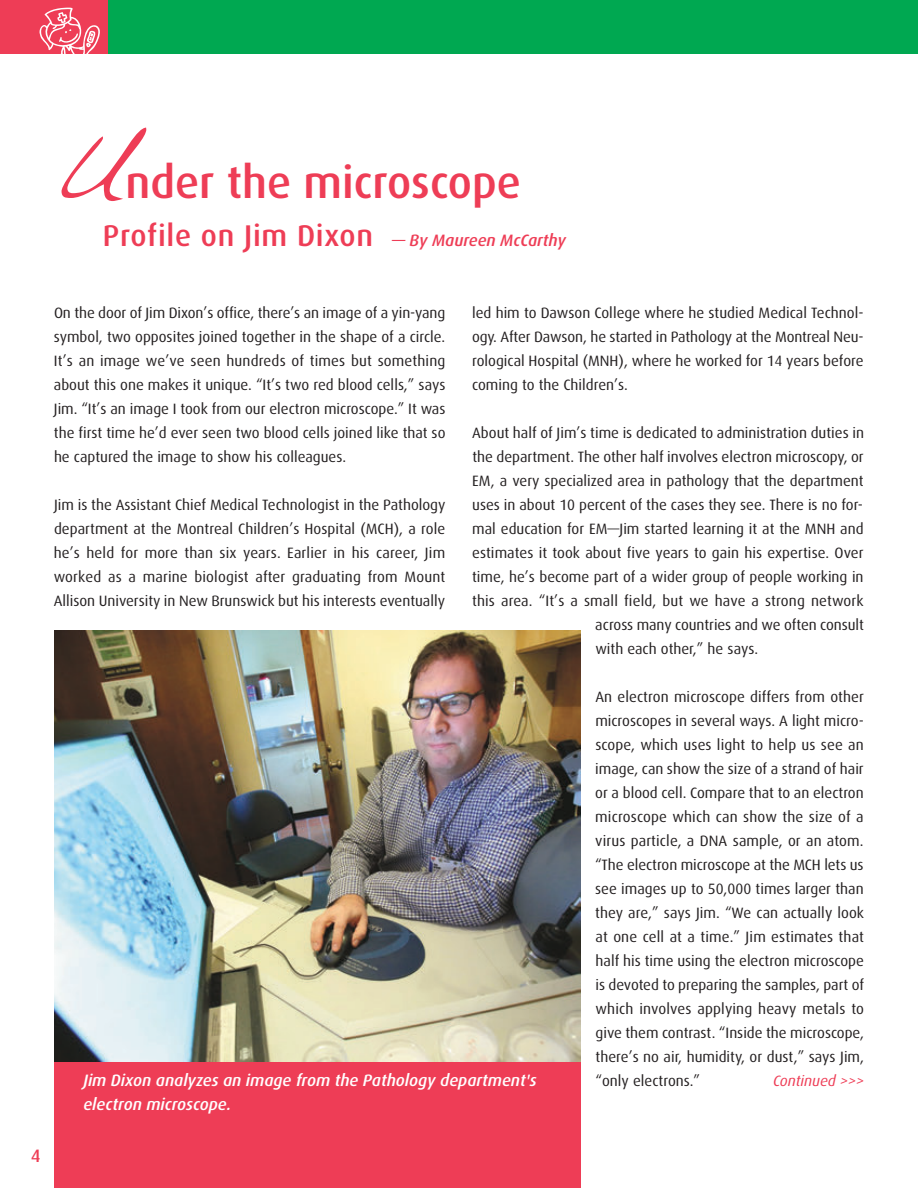
<style>
.page{position:relative;width:918px;height:1188px;background:#fff}
.page>*{position:absolute;margin:0;border:0;box-sizing:border-box;transform-origin:0 0}
.t1{font:102px "Handwriting Dakota";color:#ee3d56}
.t2{font:500 45px "Dax";color:#ee3d56}
.t3{font:500 18px "Dax";color:#ee3d56}
.t4{font:italic 500 16.5px "Dax";color:#fff}
.t5{font:italic 500 16.5px "Dax";color:#ee3d56}
.t6{font:15px/24px "Dax";color:#231f20;text-align:justify}
.t7{font:italic 15px "Dax";color:#ee3d56}
.s1{font-style:normal;font-size:30px}
</style>
<div class="page">
<img style="left:54px;top:630px;width:526px;height:432px">
<div style="left:54px;top:1062px;width:526px;height:126px;background:#ee3d56"></div>
<div style="left:0;top:0;width:918px;height:54px;background:#00a851"></div>
<div style="left:0;top:0;width:108px;height:54px;background:#ee3d56"></div>
<svg style="left:39px;top:7px;width:61px;height:47px"></svg>
<h1 class="t1" style="left:54px;top:103px;width:83px">U</h1>
<h2 class="t2" style="left:125px;top:157px;width:397px">nder the microscope</h2>
<p class="t5" style="left:103px;top:231px;width:465px"><span class="s1">Profile on Jim Dixon</span> — By Maureen McCarthy</p>
<p class="t6" style="left:54px;top:301px;width:393px">On the door of Jim Dixon’s office, there’s an image of a yin-yang symbol, two opposites joined together in the shape of a circle.<br>It’s an image we’ve seen hundreds of times but something about this one makes it unique. “It’s two red blood cells,” says Jim. “It’s an image I took from our electron microscope.” It was the first time he’d ever seen two blood cells joined like that so he captured the image to show his colleagues.</p>
<p class="t6" style="left:54px;top:493px;width:393px">Jim is the Assistant Chief Medical Technologist in the Pathology department at the Montreal Children’s Hospital (MCH), a role he’s held for more than six years. Earlier in his career, Jim worked as a marine biologist after graduating from Mount Allison University in New Brunswick but his interests eventually</p>
<p class="t6" style="left:472px;top:301px;width:393px">led him to Dawson College where he studied Medical Technol&shy;ogy. After Dawson, he started in Pathology at the Montreal Neu&shy;rological Hospital (MNH), where he worked for 14 years before coming to the Children’s.</p>
<p class="t6" style="left:472px;top:421px;width:393px">About half of Jim’s time is dedicated to administration duties in</p>
<p class="t6" style="left:473px;top:445px;width:393px">the department. The other half involves electron microscopy, or</p>
<p class="t6" style="left:472px;top:469px;width:393px">EM, a very specialized area in pathology that the department</p>
<p class="t6" style="left:472px;top:493px;width:392px">uses in about 10 percent of the cases they see. There is no for-</p>
<p class="t6" style="left:472px;top:517px;width:393px">mal education for EM—Jim started learning it at the MNH and</p>
<p class="t6" style="left:472px;top:541px;width:393px">estimates it took about five years to gain his expertise. Over</p>
<p class="t6" style="left:472px;top:565px;width:393px">time, he’s become part of a wider group of people working in</p>
<p class="t6" style="left:472px;top:589px;width:393px">this area. “It’s a small field, but we have a strong network</p>
<p class="t6" style="left:595px;top:613px;width:270px">across many countries and we often consult</p>
<p class="t6" style="left:595px;top:637px;width:164px">with each other,” he says.</p>
<p class="t6" style="left:595px;top:685px;width:270px">An electron microscope differs from other microscopes in several ways. A light micro&shy;scope, which uses light to help us see an image, can show the size of a strand of hair or a blood cell. Compare that to an electron microscope which can show the size of a virus particle, a DNA sample, or an atom. “The electron microscope at the MCH lets us see images up to 50,000 times larger than they are,” says Jim. “We can actually look at one cell at a time.” Jim estimates that half his time using the electron microscope is devoted to preparing the samples, part of which involves applying heavy metals to give them contrast. “Inside the microscope, there’s no air, humidity, or dust,” says Jim,</p>
<p class="t4" style="left:83px;top:1071px;width:455px">Jim Dixon analyzes an image from the Pathology department's</p>
<p class="t6" style="left:596px;top:1069px;width:106px">“only electrons.”</p>
<p class="t4" style="left:83px;top:1095px;width:149px">electron microscope.</p>
<p class="t7" style="left:773px;top:1073px;width:92px">Continued &gt;&gt;&gt;</p>
<p class="t3" style="left:31px;top:1145px;width:11px">4</p>
</div>
